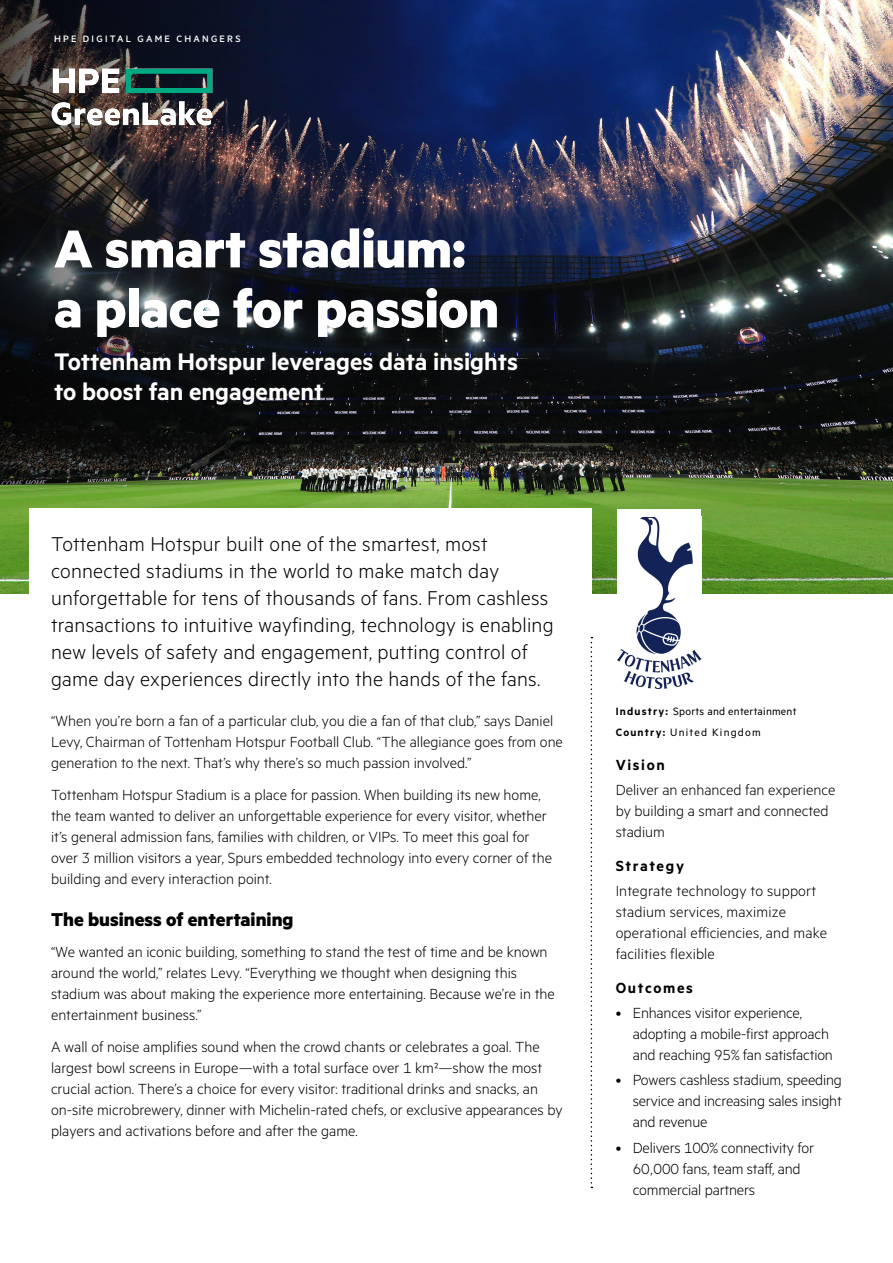
<style>
.page{position:relative;width:893px;height:1263px;background:#fff}
.page>*{position:absolute;margin:0;border:0;box-sizing:border-box;transform-origin:0 0}
.Headline_MetricHPE_Black_40_34{font:700 60px/60px "Metric HPE";letter-spacing:-.005em;color:#fff}
.SubHeadline_MetricHPE_Semibold_18_20{font:600 27px/30px "Metric HPE";color:#fff}
.Cover_Intro_text_MetricHPE_light_15_18pt{font:300 22.5px/27px "Metric HPE";letter-spacing:.01em;color:#000}
.Body_subheading_MetricHPE_Bold_14_14{font:700 21px "Metric HPE";color:#000}
.Body_text_MetricHPE_Light_11_14pt{font:300 16.5px/21px "Metric HPE";color:#000}
.Body_text_last_MetricHPE_Light_11_14pt_c{font:300 16.5px/21px "Metric HPE";color:#000}
.Sidebar_text_MetricHPE_Light_11_14pt{font:300 16.5px/21px "Metric HPE";letter-spacing:.01em;color:#000}
.Sidebar_headline_MetricHPE__Bold_11_14_p{font:600 16.5px "Metric HPE";letter-spacing:.1em;color:#000}
.Sidebar_text_MetricHPE_Regular_8_12{font:12px/21px "Metric HPE";letter-spacing:.02em;color:#000}
.t1{font:500 10.5px "Metric HPE";letter-spacing:.215em;color:#fff}
.s1{font-weight:600}
</style>
<div class="page">
<img style="left:0;top:0;width:893px;height:593px">
<div style="left:29px;top:508px;width:563px;height:212px;background:#fff"></div>
<svg style="left:591px;top:637px;width:1px;height:551px"></svg>
<img style="left:617px;top:516px;width:84px;height:172px">
<div style="left:617px;top:508px;width:84px;height:8px;background:#fff"></div>
<svg style="left:0;top:0;width:270px;height:484px;background:#1e1e22"></svg>
<img style="left:52px;top:68px;width:161px;height:58px">
<p class="t1" style="left:54px;top:33px;width:188px">HPE DIGITAL GAME CHANGERS</p>
<p class="Headline_MetricHPE_Black_40_34" style="left:54px;top:217px;width:447px">A smart stadium: a place for passion</p>
<p class="SubHeadline_MetricHPE_Semibold_18_20" style="left:54px;top:346px;width:465px">Tottenham Hotspur leverages data insights to boost fan engagement</p>
<p class="Cover_Intro_text_MetricHPE_light_15_18pt" style="left:51px;top:529px;width:504px">Tottenham Hotspur built one of the smartest, most connected stadiums in the world to make match day unforgettable for tens of thousands of fans. From cashless transactions to intuitive wayfinding, technology is enabling new levels of safety and engagement, putting control of game day experiences directly into the hands of the fans.</p>
<p class="Body_text_MetricHPE_Light_11_14pt" style="left:51px;top:710px;width:513px">“When you’re born a fan of a particular club, you die a fan of that club,” says Daniel<br>Levy, Chairman of Tottenham Hotspur Football Club. “The allegiance goes from one generation to the next. That’s why there’s so much passion involved.”</p>
<p class="Body_text_last_MetricHPE_Light_11_14pt_c" style="left:51px;top:783px;width:502px">Tottenham Hotspur Stadium is a place for passion. When building its new home, the team wanted to deliver an unforgettable experience for every visitor, whether it’s general admission fans, families with children, or VIPs. To meet this goal for over 3 million visitors a year, Spurs embedded technology into every corner of the building and every interaction point.</p>
<p class="Body_subheading_MetricHPE_Bold_14_14" style="left:51px;top:906px;width:244px">The business of entertaining</p>
<p class="Body_text_MetricHPE_Light_11_14pt" style="left:51px;top:941px;width:505px">“We wanted an iconic building, something to stand the test of time and be known around the world,” relates Levy. “Everything we thought when designing this stadium was about making the experience more entertaining. Because we’re in the entertainment business.”</p>
<p class="Body_text_MetricHPE_Light_11_14pt" style="left:51px;top:1035px;width:513px">A wall of noise amplifies sound when the crowd chants or celebrates a goal. The largest bowl screens in Europe—with a total surface over 1 km²—show the most crucial action. There’s a choice for every visitor: traditional drinks and snacks, an on-site microbrewery, dinner with Michelin-rated chefs, or exclusive appearances by players and activations before and after the game.</p>
<p class="Sidebar_text_MetricHPE_Regular_8_12" style="left:616px;top:700px;width:182px"><span class="s1">Industry:</span> Sports and entertainment<br><span class="s1">Country:</span> United Kingdom</p>
<p class="Sidebar_headline_MetricHPE__Bold_11_14_p" style="left:616px;top:755px;width:51px">Vision</p>
<p class="Sidebar_text_MetricHPE_Light_11_14pt" style="left:616px;top:778px;width:221px">Deliver an enhanced fan experience by building a smart and connected stadium</p>
<p class="Sidebar_headline_MetricHPE__Bold_11_14_p" style="left:616px;top:856px;width:70px">Strategy</p>
<p class="Sidebar_text_MetricHPE_Light_11_14pt" style="left:616px;top:879px;width:213px">Integrate technology to support stadium services, maximize operational efficiencies, and make facilities flexible</p>
<p class="Sidebar_headline_MetricHPE__Bold_11_14_p" style="left:616px;top:978px;width:79px">Outcomes</p>
<p class="Body_text_MetricHPE_Light_11_14pt" style="left:633px;top:1001px;width:202px;text-indent:-17px">• Enhances visitor experience, adopting a mobile-first approach and reaching 95% fan satisfaction</p>
<p class="Body_text_MetricHPE_Light_11_14pt" style="left:633px;top:1069px;width:211px;text-align:justify;text-indent:-17px">• Powers cashless stadium, speeding service and increasing sales insight and revenue</p>
<p class="Body_text_MetricHPE_Light_11_14pt" style="left:633px;top:1136px;width:183px;text-indent:-17px">• Delivers 100% connectivity for<br>60,000 fans, team staff, and commercial partners</p>
</div>
